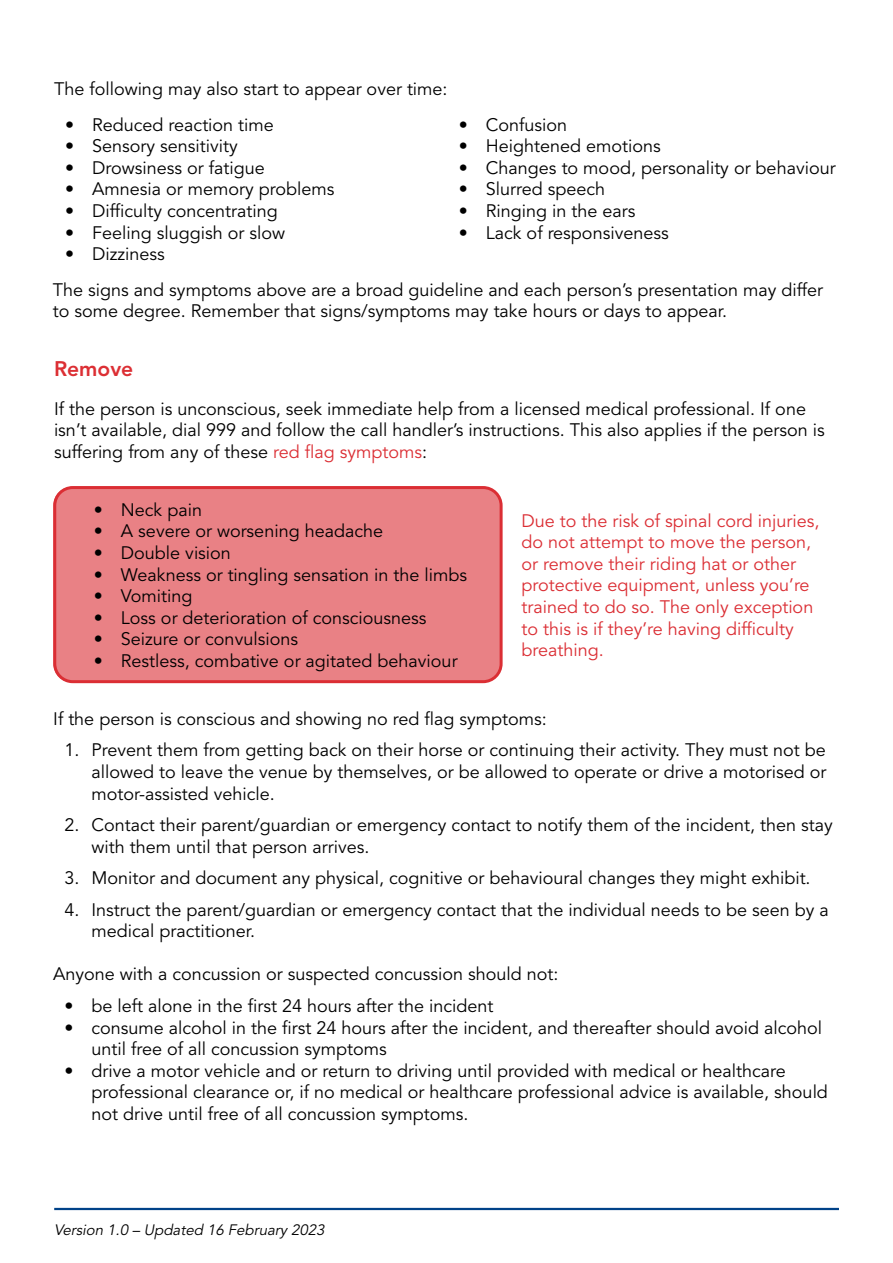
<style>
.page{position:relative;width:893px;height:1263px;background:#fff}
.page>*{position:absolute;margin:0;border:0;box-sizing:border-box;transform-origin:0 0}
.t1{font:800 21px "Avenir";color:#dc2f34}
.t2{font:18px/21.6px "Avenir LT Std";color:#000}
.t3{font:18px/21.6px "Avenir LT Std";color:#db2e34}
.t4{font:italic 15px "Avenir LT Std";color:#000}
.s1{color:#db2e34}
</style>
<div class="page">
<hr style="left:54px;top:1208px;width:785px;height:2px;background:#004288">
<div style="left:54px;top:487px;width:446px;height:195px;background:#e98185;border-radius:18px"></div>
<div style="left:53px;top:486px;width:450px;height:197px;border:3px solid #db2e34;border-radius:18px"></div>
<p class="t2" style="left:54px;top:79px;width:395px">The following may also start to appear over time:</p>
<p class="t2" style="left:65px;top:114px;width:210px">• Reduced reaction time</p>
<p class="t2" style="left:65px;top:136px;width:174px">• Sensory sensitivity</p>
<p class="t2" style="left:65px;top:157px;width:201px">• Drowsiness or fatigue</p>
<p class="t2" style="left:65px;top:179px;width:271px">• Amnesia or memory problems</p>
<p class="t2" style="left:65px;top:200px;width:214px">• Difficulty concentrating</p>
<p class="t2" style="left:65px;top:222px;width:221px">• Feeling sluggish or slow</p>
<p class="t2" style="left:65px;top:244px;width:101px">• Dizziness</p>
<p class="t2" style="left:459px;top:114px;width:110px">• Confusion</p>
<p class="t2" style="left:459px;top:136px;width:203px">• Heightened emotions</p>
<p class="t2" style="left:459px;top:157px;width:378px">• Changes to mood, personality or behaviour</p>
<p class="t2" style="left:459px;top:179px;width:148px">• Slurred speech</p>
<p class="t2" style="left:459px;top:200px;width:178px">• Ringing in the ears</p>
<p class="t2" style="left:459px;top:222px;width:211px">• Lack of responsiveness</p>
<p class="t2" style="left:53px;top:279px;width:772px">The signs and symptoms above are a broad guideline and each person’s presentation may differ to some degree. Remember that signs/symptoms may take hours or days to appear.</p>
<p class="t1" style="left:54px;top:357px;width:81px">Remove</p>
<p class="t2" style="left:54px;top:398px;width:772px">If the person is unconscious, seek immediate help from a licensed medical professional. If one isn’t available, dial 999 and follow the call handler’s instructions. This also applies if the person is suffering from any of these <span class="s1">red flag symptoms</span>:</p>
<p class="t2" style="left:94px;top:499px;width:110px">• Neck pain</p>
<p class="t2" style="left:94px;top:521px;width:291px">• A severe or worsening headache</p>
<p class="t2" style="left:94px;top:542px;width:139px">• Double vision</p>
<p class="t2" style="left:94px;top:564px;width:375px">• Weakness or tingling sensation in the limbs</p>
<p class="t2" style="left:94px;top:586px;width:100px">• Vomiting</p>
<p class="t2" style="left:94px;top:607px;width:334px">• Loss or deterioration of consciousness</p>
<p class="t2" style="left:94px;top:629px;width:206px">• Seizure or convulsions</p>
<p class="t2" style="left:94px;top:650px;width:365px">• Restless, combative or agitated behaviour</p>
<p class="t3" style="left:522px;top:510px;width:299px">Due to the risk of spinal cord injuries, do not attempt to move the person, or remove their riding hat or other protective equipment, unless you’re trained to do so. The only exception to this is if they’re having difficulty breathing.</p>
<p class="t2" style="left:53px;top:708px;width:495px">If the person is conscious and showing no red flag symptoms:</p>
<p class="t2" style="left:92px;top:740px;width:736px;text-align:justify;text-indent:-27px">1. Prevent them from getting back on their horse or continuing their activity. They must not be allowed to leave the venue by themselves, or be allowed to operate or drive a motorised or motor-assisted vehicle.</p>
<p class="t2" style="left:92px;top:814px;width:743px;text-indent:-27px">2. Contact their parent/guardian or emergency contact to notify them of the incident, then stay with them until that person arrives.</p>
<p class="t2" style="left:65px;top:868px;width:748px">3. Monitor and document any physical, cognitive or behavioural changes they might exhibit.</p>
<p class="t2" style="left:92px;top:899px;width:739px;text-indent:-27px">4. Instruct the parent/guardian or emergency contact that the individual needs to be seen by a medical practitioner.</p>
<p class="t2" style="left:53px;top:964px;width:507px">Anyone with a concussion or suspected concussion should not:</p>
<p class="t2" style="left:65px;top:995px;width:430px">• be left alone in the first 24 hours after the incident</p>
<p class="t2" style="left:92px;top:1017px;width:732px;text-indent:-27px">• consume alcohol in the first 24 hours after the incident, and thereafter should avoid alcohol until free of all concussion symptoms</p>
<p class="t2" style="left:92px;top:1060px;width:738px;text-indent:-27px">• drive a motor vehicle and or return to driving until provided with medical or healthcare professional clearance or, if no medical or healthcare professional advice is available, should not drive until free of all concussion symptoms.</p>
<p class="t4" style="left:54px;top:1221px;width:275px">Version 1.0 – Updated 16 February 2023</p>
</div>
